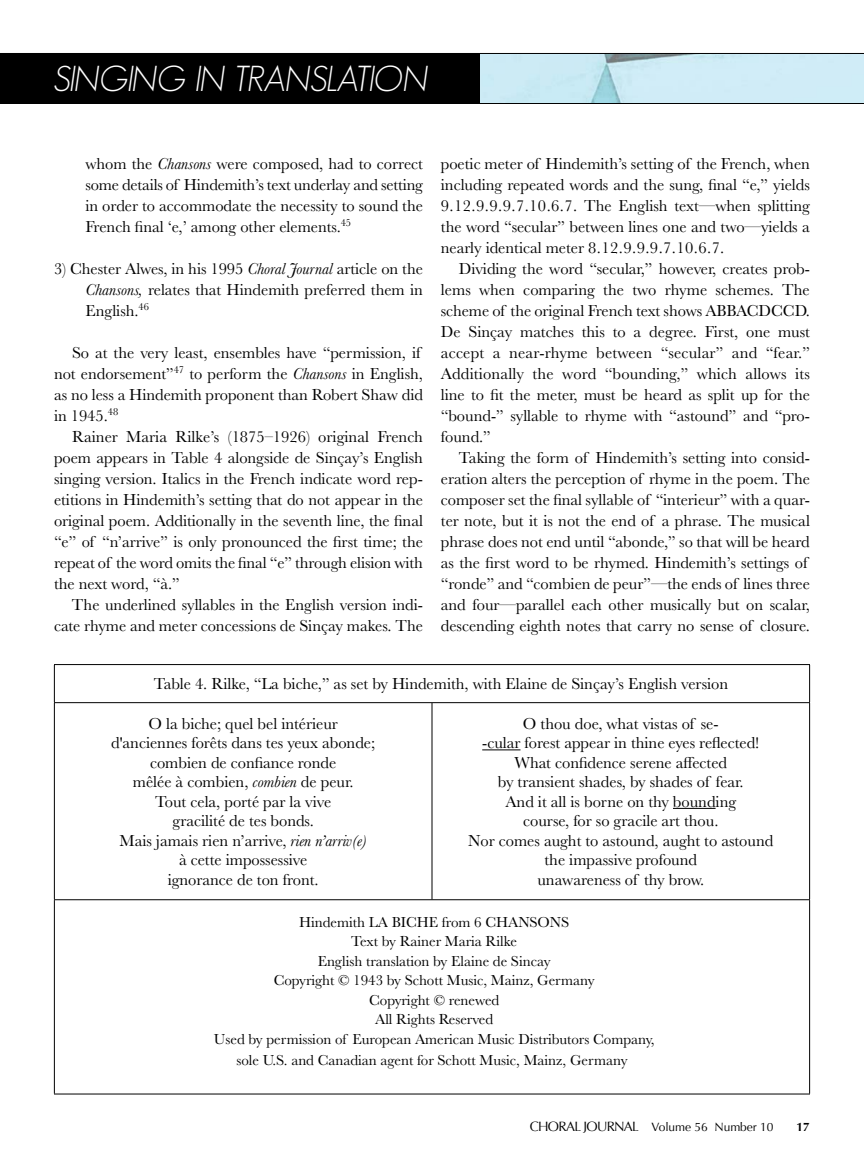
<style>
.page{position:relative;width:864px;height:1161px;background:#fff}
.page>*{position:absolute;margin:0;border:0;box-sizing:border-box;transform-origin:0 0}
.t1{font:italic 300 35.25px "Geosans";letter-spacing:-.05em;color:#fff}
.t2{font:16.5px/21px "Baskerville";color:#000;text-align:justify}
.t3{font:15px/19.5px "Baskerville";color:#000;text-align:center}
.t4{font:12px "Optima";letter-spacing:-.005em;color:#000}
.t5{font:700 12px "Optima";color:#000}
.s1{font-style:italic}
.s2{font-size:13.5px}
</style>
<div class="page">
<hr style="left:54px;top:664px;width:378px;height:1px;background:#000">
<hr style="left:54px;top:665px;width:1px;height:37px;background:#000">
<hr style="left:432px;top:664px;width:378px;height:1px;background:#000">
<hr style="left:809px;top:665px;width:1px;height:37px;background:#000">
<hr style="left:54px;top:702px;width:756px;height:1px;background:#000">
<hr style="left:54px;top:703px;width:1px;height:196px;background:#000">
<hr style="left:432px;top:703px;width:1px;height:196px;background:#000">
<hr style="left:809px;top:703px;width:1px;height:196px;background:#000">
<hr style="left:54px;top:899px;width:378px;height:1px;background:#000">
<hr style="left:54px;top:900px;width:1px;height:194px;background:#000">
<hr style="left:432px;top:899px;width:378px;height:1px;background:#000">
<hr style="left:809px;top:900px;width:1px;height:194px;background:#000">
<hr style="left:54px;top:1094px;width:756px;height:1px;background:#000">
<hr style="left:482px;top:749px;width:38px;height:1px;background:#000">
<hr style="left:673px;top:808px;width:43px;height:1px;background:#000">
<svg style="left:480px;top:53px;width:384px;height:51px;background:#c2dfe9"></svg>
<div style="left:0;top:53px;width:480px;height:51px;background:#000"></div>
<h1 class="t1" style="left:54px;top:59px;width:376px">SINGING IN TRANSLATION</h1>
<p class="t2" style="left:85px;top:154px;width:339px">whom the <span class="s1">Chansons</span> were composed, had to correct some details of Hindemith’s text underlay and setting in order to accommodate the necessity to sound the French final ‘e,’ among other elements.<sup>45</sup></p>
<p class="t2" style="left:86px;top:259px;width:339px;text-indent:-32px">3) Chester Alwes, in his 1995 <span class="s1">Choral Journal</span> article on the <span class="s1">Chansons,</span> relates that Hindemith preferred them in English.<sup>46</sup></p>
<p class="t2" style="left:54px;top:343px;width:371px;text-align:left;text-indent:18px">So at the very least, ensembles have “permission, if not endorsement”<sup>47</sup> to perform the <span class="s1">Chansons</span> in English, as no less a Hindemith proponent than Robert Shaw did in 1945.<sup>48</sup></p>
<p class="t2" style="left:54px;top:427px;width:371px;text-indent:18px">Rainer Maria Rilke’s (1875–1926) original French poem appears in Table 4 alongside de Sinçay’s English singing version. Italics in the French indicate word rep&shy;etitions in Hindemith’s setting that do not appear in the original poem. Additionally in the seventh line, the final “e” of “n’arrive” is only pronounced the first time; the repeat of the word omits the final “e” through elision with the next word, “à.”</p>
<p class="t2" style="left:54px;top:595px;width:371px;text-align:right">The underlined syllables in the English version indi&shy;cate rhyme and meter concessions de Sinçay makes. The</p>
<p class="t2" style="left:441px;top:154px;width:371px">poetic meter of Hindemith’s setting of the French, when including repeated words and the sung, final “e,” yields 9.12.9.9.9.7.10.6.7. The English text—when splitting the word “secular” between lines one and two—yields a nearly identical meter 8.12.9.9.9.7.10.6.7.</p>
<p class="t2" style="left:441px;top:259px;width:371px;text-indent:18px">Dividing the word “secular,” however, creates prob&shy;lems when comparing the two rhyme schemes. The scheme of the original French text shows ABBACDCCD.<br>De Sinçay matches this to a degree. First, one must accept a near-rhyme between “secular” and “fear.” Additionally the word “bounding,” which allows its line to fit the meter, must be heard as split up for the “bound-” syllable to rhyme with “astound” and “pro&shy;found.”</p>
<p class="t2" style="left:441px;top:448px;width:371px;text-align:left;text-indent:18px">Taking the form of Hindemith’s setting into consid&shy;eration alters the perception of rhyme in the poem. The composer set the final syllable of “interieur” with a quar&shy;ter note, but it is not the end of a phrase. The musical phrase does not end until “abonde,” so that will be heard as the first word to be rhymed. Hindemith’s settings of “ronde” and “combien de peur”—the ends of lines three and four—parallel each other musically but on scalar, descending eighth notes that carry no sense of closure.</p>
<p class="t2" style="left:154px;top:673px;width:576px">Table 4. Rilke, “La biche,” as set by Hindemith, with Elaine de Sinçay’s English version</p>
<p class="t2" style="left:111px;top:714px;width:266px;line-height:19.5px;text-align:center">O la biche; quel bel intérieur d'anciennes forêts dans tes yeux abonde; combien de confiance ronde<br>mêlée à combien, <span class="s1">combien</span> de peur.<br>Tout cela, porté par la vive<br>gracilité de tes bonds.<br>Mais jamais rien n’arrive, <span class="s1">rien n’arriv(e)<br></span>à cette impossessive<br>ignorance de ton front.</p>
<p class="t2" style="left:468px;top:714px;width:307px;line-height:19.5px;text-align:center">O thou doe, what vistas of se-<br>-cular forest appear in thine eyes reflected!<br>What confidence serene affected<br>by transient shades, by shades of fear.<br>And it all is borne on thy bounding<br>course, for so gracile art thou.<br>Nor comes aught to astound, aught to astound the impassive profound<br>unawareness of thy brow.</p>
<p class="t3" style="left:214px;top:912px;width:442px">Hindemith LA BICHE from 6 CHANSONS<br>Text by Rainer Maria Rilke<br>English translation by Elaine de Sincay<br>Copyright © 1943 by Schott Music, Mainz, Germany<br>Copyright © renewed<br>All Rights Reserved<br>Used by permission of European American Music Distributors Company,</p>
<p class="t3" style="left:236px;top:1050px;width:393px">sole U.S. and Canadian agent for Schott Music, Mainz, Germany</p>
<p class="t4" style="left:530px;top:1120px;width:245px"><span class="s2">CHORAL JOURNAL</span> Volume 56 Number 10</p>
<p class="t5" style="left:797px;top:1120px;width:15px">17</p>
</div>
